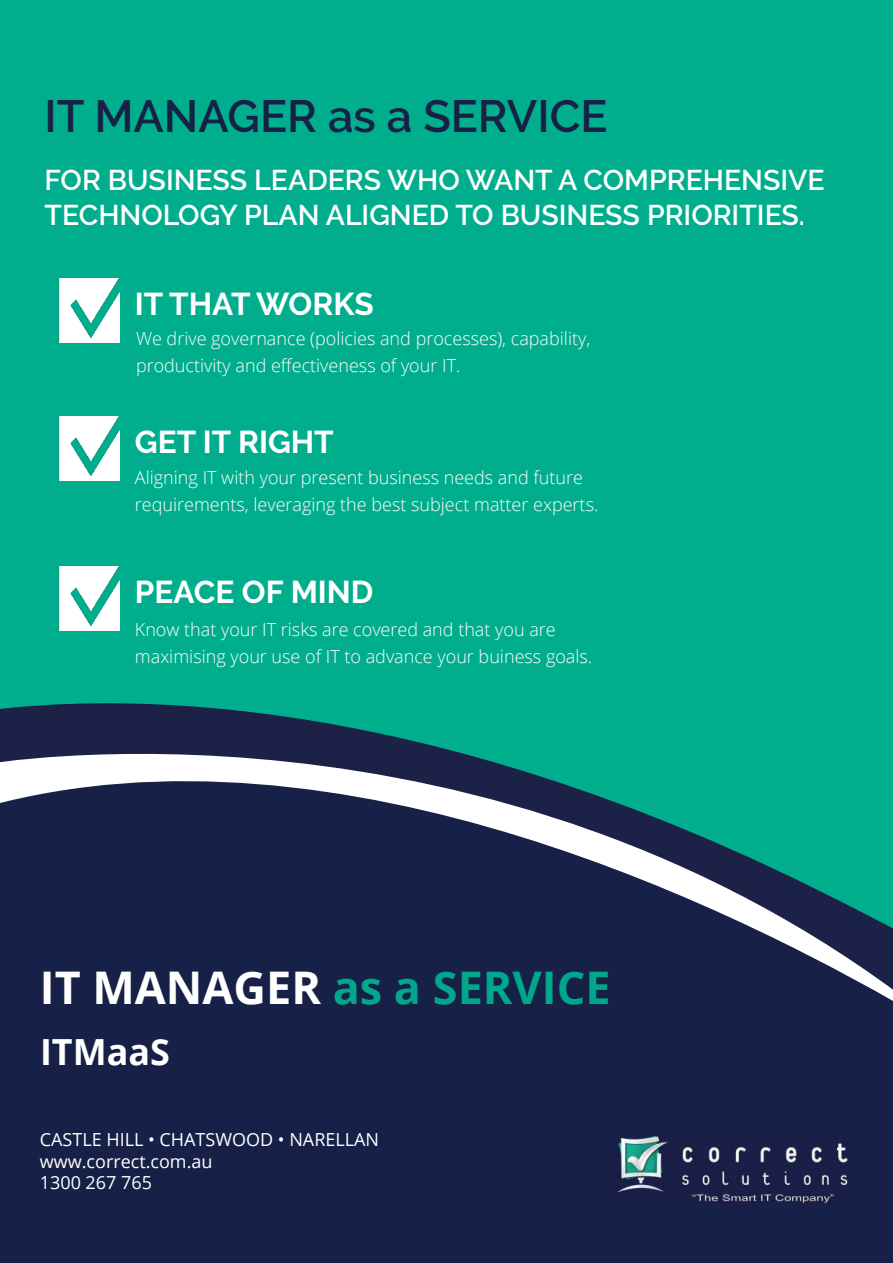
<style>
.page{position:relative;width:893px;height:1263px;background:#fff}
.page>*{position:absolute;margin:0;border:0;box-sizing:border-box;transform-origin:0 0}
.t1{font:600 45px "Raleway";color:#172046}
.t2{font:700 45px "Open Sans";color:#00a78b}
.t3{font:700 36px "Open Sans";color:#fff}
.t4{font:700 31.5px "Raleway";color:#fff}
.t5{font:600 28.5px/34.5px "Raleway";color:#fff}
.t6{font:300 18px/27px "Open Sans";color:#fff}
.t7{font:18px/21.6px "Open Sans";color:#fff}
.s1{color:#fff}
</style>
<div class="page">
<div style="left:0;top:531px;width:893px;height:732px;background:#172046"></div>
<div style="left:0;top:0;width:893px;height:672px;background:#00ae8d"></div>
<img style="left:617px;top:1135px;width:231px;height:69px">
<div style="left:0;top:672px;width:893px;height:5px;background:#00ae8d"></div>
<svg style="left:0;top:677px;width:893px;height:324px"></svg>
<img style="left:47px;top:279px;width:72px;height:64px">
<img style="left:47px;top:417px;width:72px;height:64px">
<img style="left:47px;top:566px;width:72px;height:65px">
<h1 class="t1" style="left:45px;top:90px;width:564px">IT MANAGER as a SERVICE</h1>
<h3 class="t5" style="left:45px;top:163px;width:782px">FOR BUSINESS LEADERS WHO WANT A COMPREHENSIVE<br>TECHNOLOGY PLAN ALIGNED TO BUSINESS PRIORITIES.</h3>
<h3 class="t4" style="left:135px;top:286px;width:240px">IT THAT WORKS</h3>
<p class="t6" style="left:136px;top:324px;width:456px">We drive governance (policies and processes), capability, productivity and effectiveness of your IT.</p>
<h3 class="t4" style="left:135px;top:424px;width:200px">GET IT RIGHT</h3>
<p class="t6" style="left:135px;top:464px;width:465px">Aligning IT with your present business needs and future requirements, leveraging the best subject matter experts.</p>
<h3 class="t4" style="left:135px;top:574px;width:240px">PEACE OF MIND</h3>
<p class="t6" style="left:135px;top:616px;width:459px">Know that your IT risks are covered and that you are maximising your use of IT to advance your buiness goals.</p>
<h1 class="t2" style="left:40px;top:955px;width:572px"><span class="s1">IT MANAGER</span> as a SERVICE</h1>
<h2 class="t3" style="left:40px;top:1026px;width:132px">ITMaaS</h2>
<p class="t7" style="left:40px;top:1128px;width:341px">CASTLE HILL • CHATSWOOD • NARELLAN www.correct.com.au<br>1300 267 765</p>
</div>
